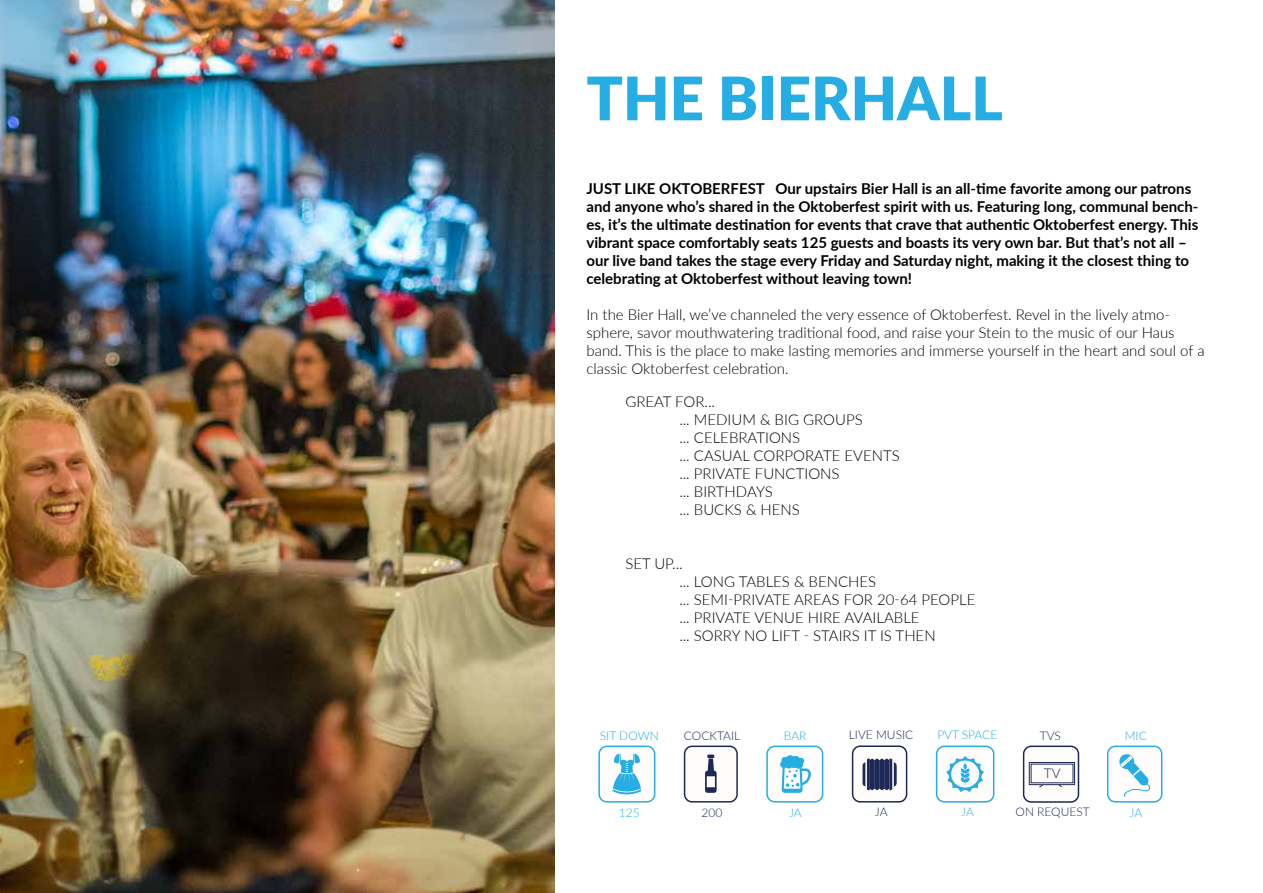
<style>
.page{position:relative;width:1263px;height:893px;background:#fff}
.page>*{position:absolute;margin:0;border:0;box-sizing:border-box;transform-origin:0 0}
.t1{font:900 60px "Lato";color:#26ade3}
.t2{font:300 15px/18px "Lato";color:#000}
.t3{font:700 15px/18px "Lato";color:#000}
.t4{font:300 13.5px "Lato";color:#1d2856}
.t5{font:300 12px "Lato";color:#1d2856}
.t6{font:300 12px "Lato";color:#26ade3}
</style>
<div class="page">
<div style="left:1023px;top:746px;width:56px;height:57px;border:2px solid #1d2856;border-radius:8px"></div>
<div style="left:1107px;top:746px;width:55px;height:57px;border:2px solid #26ade3;border-radius:8px"></div>
<img style="left:0;top:0;width:555px;height:893px">
<div style="left:766px;top:746px;width:57px;height:57px;border:2px solid #26ade3;border-radius:8px"></div>
<svg style="left:780px;top:755px;width:31px;height:38px"></svg>
<div style="left:598px;top:746px;width:57px;height:57px;border:2px solid #26ade3;border-radius:8px"></div>
<svg style="left:612px;top:754px;width:29px;height:40px"></svg>
<div style="left:852px;top:745px;width:55px;height:57px;border:2px solid #1d2856;border-radius:8px"></div>
<svg style="left:862px;top:759px;width:35px;height:31px"></svg>
<div style="left:684px;top:746px;width:54px;height:57px;border:2px solid #1d2856;border-radius:7px"></div>
<svg style="left:705px;top:755px;width:12px;height:38px"></svg>
<div style="left:936px;top:746px;width:58px;height:57px;border:2px solid #26ade3;border-radius:8px"></div>
<svg style="left:946px;top:756px;width:38px;height:36px"></svg>
<svg style="left:1119px;top:754px;width:31px;height:43px"></svg>
<div style="left:1029px;top:762px;width:46px;height:23px;border:1px solid #1d2856"></div>
<svg style="left:1039px;top:784px;width:4px;height:4px"></svg>
<h1 class="t1" style="left:586px;top:53px;width:418px">THE BIERHALL</h1>
<p class="t3" style="left:586px;top:179px;width:614px">JUST LIKE OKTOBERFEST Our upstairs Bier Hall is an all-time favorite among our patrons and anyone who’s shared in the Oktoberfest spirit with us. Featuring long, communal bench&shy;es, it’s the ultimate destination for events that crave that authentic Oktoberfest energy. This vibrant space comfortably seats 125 guests and boasts its very own bar. But that’s not all – our live band takes the stage every Friday and Saturday night, making it the closest thing to celebrating at Oktoberfest without leaving town!</p>
<p class="t2" style="left:586px;top:305px;width:620px">In the Bier Hall, we’ve channeled the very essence of Oktoberfest. Revel in the lively atmo&shy;sphere, savor mouthwatering traditional food, and raise your Stein to the music of our Haus band. This is the place to make lasting memories and immerse yourself in the heart and soul of a classic Oktoberfest celebration.</p>
<p class="t2" style="left:679px;top:392px;width:222px;text-indent:-54px">GREAT FOR...<br>... MEDIUM &amp; BIG GROUPS<br>... CELEBRATIONS<br>... CASUAL CORPORATE EVENTS ... PRIVATE FUNCTIONS<br>... BIRTHDAYS<br>... BUCKS &amp; HENS</p>
<p class="t2" style="left:679px;top:554px;width:298px;text-indent:-54px">SET UP...<br>... LONG TABLES &amp; BENCHES<br>... SEMI-PRIVATE AREAS FOR 20-64 PEOPLE ... PRIVATE VENUE HIRE AVAILABLE<br>... SORRY NO LIFT - STAIRS IT IS THEN</p>
<p class="t6" style="left:600px;top:727px;width:61px">SIT DOWN</p>
<p class="t5" style="left:684px;top:727px;width:58px">COCKTAIL</p>
<p class="t6" style="left:784px;top:727px;width:24px">BAR</p>
<p class="t5" style="left:849px;top:726px;width:66px">LIVE MUSIC</p>
<p class="t6" style="left:937px;top:726px;width:61px">PVT SPACE</p>
<p class="t5" style="left:1040px;top:727px;width:23px">TVS</p>
<p class="t6" style="left:1125px;top:727px;width:24px">MIC</p>
<p class="t4" style="left:1044px;top:764px;width:18px">TV</p>
<p class="t6" style="left:619px;top:804px;width:22px">125</p>
<p class="t5" style="left:701px;top:804px;width:22px">200</p>
<p class="t6" style="left:789px;top:804px;width:14px">JA</p>
<p class="t5" style="left:875px;top:803px;width:14px">JA</p>
<p class="t6" style="left:961px;top:803px;width:14px">JA</p>
<p class="t5" style="left:1015px;top:803px;width:76px">ON REQUEST</p>
<p class="t6" style="left:1130px;top:804px;width:14px">JA</p>
</div>
